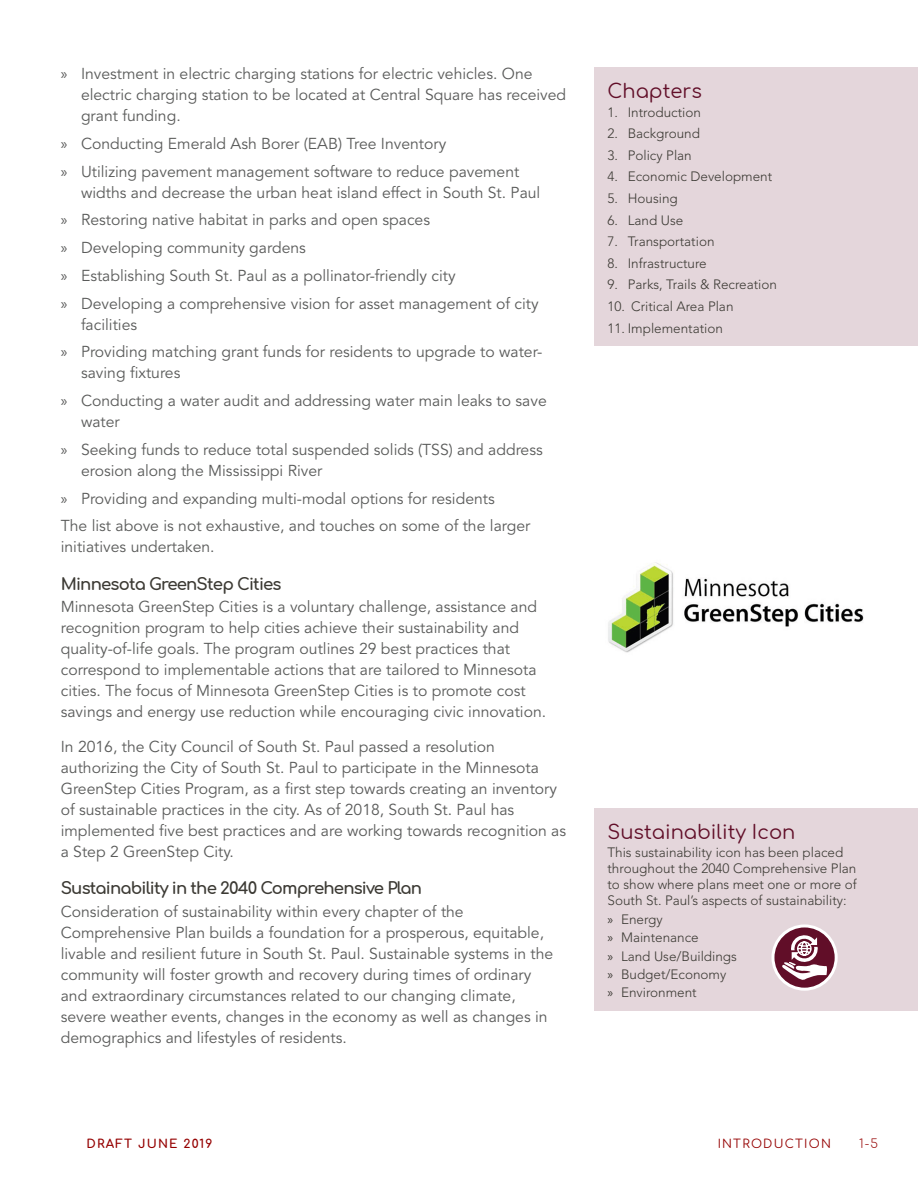
<style>
.page{position:relative;width:918px;height:1188px;background:#fff}
.page>*{position:absolute;margin:0;border:0;box-sizing:border-box;transform-origin:0 0}
.Sidebar_Heading_1{font:19.5px "Comfortaa";color:#610e28}
.Heading_3{font:700 16.5px "Comfortaa";letter-spacing:-.05em;color:#3c3a34}
.Body_Text{font:15.75px/21px "Avenir LT Std";color:#5a5b5a}
.Sidebar_Text{font:300 13.5px/16.2px "Avenir LT Std";color:#3c3a34}
.t1{font:700 12px "Comfortaa";letter-spacing:.1em;color:#950000}
.t2{font:12px "Comfortaa";color:#950000}
.t3{font:300 12px "Comfortaa";color:#950000}
.s1{font-family:"Myriad Pro"}
.s2{font-family:"Myriad Pro";font-weight:400}
</style>
<div class="page">
<div style="left:594px;top:808px;width:324px;height:203px;background:#e4d6db"></div>
<div style="left:594px;top:68px;width:324px;height:278px;background:#e4d6db"></div>
<img style="left:608px;top:562px;width:256px;height:91px">
<svg style="left:773px;top:926px;width:63px;height:63px"></svg>
<div style="left:771px;top:924px;width:67px;height:67px;border:3px solid #fff;border-radius:50%"></div>
<svg style="left:781px;top:934px;width:47px;height:46px;background:#9e6b7b"></svg>
<p class="Body_Text" style="left:81px;top:64px;width:487px;text-indent:-20px"><span class="s1">»</span> Investment in electric charging stations for electric vehicles. One electric charging station to be located at Central Square has received grant funding.</p>
<p class="Body_Text" style="left:61px;top:133px;width:387px"><span class="s1">»</span> Conducting Emerald Ash Borer (EAB) Tree Inventory</p>
<p class="Body_Text" style="left:81px;top:161px;width:461px;text-indent:-20px"><span class="s1">»</span> Utilizing pavement management software to reduce pavement widths and decrease the urban heat island effect in South St. Paul</p>
<p class="Body_Text" style="left:61px;top:210px;width:371px"><span class="s1">»</span> Restoring native habitat in parks and open spaces</p>
<p class="Body_Text" style="left:61px;top:238px;width:247px"><span class="s1">»</span> Developing community gardens</p>
<p class="Body_Text" style="left:61px;top:265px;width:396px"><span class="s1">»</span> Establishing South St. Paul as a pollinator-friendly city</p>
<p class="Body_Text" style="left:81px;top:293px;width:459px;text-indent:-20px"><span class="s1">»</span> Developing a comprehensive vision for asset management of city facilities</p>
<p class="Body_Text" style="left:81px;top:342px;width:463px;text-indent:-20px"><span class="s1">»</span> Providing matching grant funds for residents to upgrade to water&shy;saving fixtures</p>
<p class="Body_Text" style="left:81px;top:391px;width:467px;text-indent:-20px"><span class="s1">»</span> Conducting a water audit and addressing water main leaks to save water</p>
<p class="Body_Text" style="left:81px;top:439px;width:463px;text-indent:-20px"><span class="s1">»</span> Seeking funds to reduce total suspended solids (TSS) and address erosion along the Mississippi River</p>
<p class="Body_Text" style="left:61px;top:488px;width:436px"><span class="s1">»</span> Providing and expanding multi-modal options for residents</p>
<p class="Body_Text" style="left:61px;top:516px;width:471px">The list above is not exhaustive, and touches on some of the larger initiatives undertaken.</p>
<p class="Heading_3" style="left:61px;top:568px;width:222px">Minnesota GreenStep Cities</p>
<p class="Body_Text" style="left:61px;top:597px;width:487px">Minnesota GreenStep Cities is a voluntary challenge, assistance and recognition program to help cities achieve their sustainability and quality-of-life goals. The program outlines 29 best practices that correspond to implementable actions that are tailored to Minnesota cities. The focus of Minnesota GreenStep Cities is to promote cost savings and energy use reduction while encouraging civic innovation.</p>
<p class="Body_Text" style="left:61px;top:736px;width:507px">In 2016, the City Council of South St. Paul passed a resolution authorizing the City of South St. Paul to participate in the Minnesota GreenStep Cities Program, as a first step towards creating an inventory of sustainable practices in the city. As of 2018, South St. Paul has implemented five best practices and are working towards recognition as a Step 2 GreenStep City.</p>
<p class="Heading_3" style="left:61px;top:873px;width:363px">Sustainability in the 2040 Comprehensive Plan</p>
<p class="Body_Text" style="left:61px;top:901px;width:494px">Consideration of sustainability within every chapter of the Comprehensive Plan builds a foundation for a prosperous, equitable, livable and resilient future in South St. Paul. Sustainable systems in the community will foster growth and recovery during times of ordinary and extraordinary circumstances related to our changing climate, severe weather events, changes in the economy as well as changes in demographics and lifestyles of residents.</p>
<p class="Sidebar_Heading_1" style="left:608px;top:74px;width:96px">Chapters</p>
<p class="Sidebar_Text" style="left:608px;top:104px;width:95px">1. Introduction</p>
<p class="Sidebar_Text" style="left:608px;top:125px;width:94px">2. Background</p>
<p class="Sidebar_Text" style="left:608px;top:147px;width:86px">3. Policy Plan</p>
<p class="Sidebar_Text" style="left:608px;top:169px;width:166px">4. Economic Development</p>
<p class="Sidebar_Text" style="left:608px;top:190px;width:72px">5. Housing</p>
<p class="Sidebar_Text" style="left:608px;top:212px;width:77px">6. Land Use</p>
<p class="Sidebar_Text" style="left:608px;top:233px;width:109px">7. Transportation</p>
<p class="Sidebar_Text" style="left:608px;top:255px;width:101px">8. Infrastructure</p>
<p class="Sidebar_Text" style="left:608px;top:277px;width:171px">9. Parks, Trails &amp; Recreation</p>
<p class="Sidebar_Text" style="left:608px;top:298px;width:128px">10. Critical Area Plan</p>
<p class="Sidebar_Text" style="left:608px;top:320px;width:117px">11. Implementation</p>
<p class="Sidebar_Heading_1" style="left:608px;top:814px;width:189px">Sustainability Icon</p>
<p class="Sidebar_Text" style="left:608px;top:844px;width:251px">This sustainability icon has been placed throughout the 2040 Comprehensive Plan to show where plans meet one or more of South St. Paul’s aspects of sustainability:</p>
<p class="Sidebar_Text" style="left:608px;top:911px;width:57px"><span class="s2">»</span> Energy</p>
<p class="Sidebar_Text" style="left:608px;top:929px;width:93px"><span class="s2">»</span> Maintenance</p>
<p class="Sidebar_Text" style="left:608px;top:948px;width:131px"><span class="s2">»</span> Land Use/Buildings</p>
<p class="Sidebar_Text" style="left:608px;top:966px;width:120px"><span class="s2">»</span> Budget/Economy</p>
<p class="Sidebar_Text" style="left:608px;top:985px;width:91px"><span class="s2">»</span> Environment</p>
<p class="t1" style="left:87px;top:1133px;width:127px">DRAFT JUNE 2019</p>
<p class="t2" style="left:718px;top:1133px;width:16px">Introduction</p>
<p class="t3" style="left:859px;top:1133px;width:21px">1-5</p>
</div>
